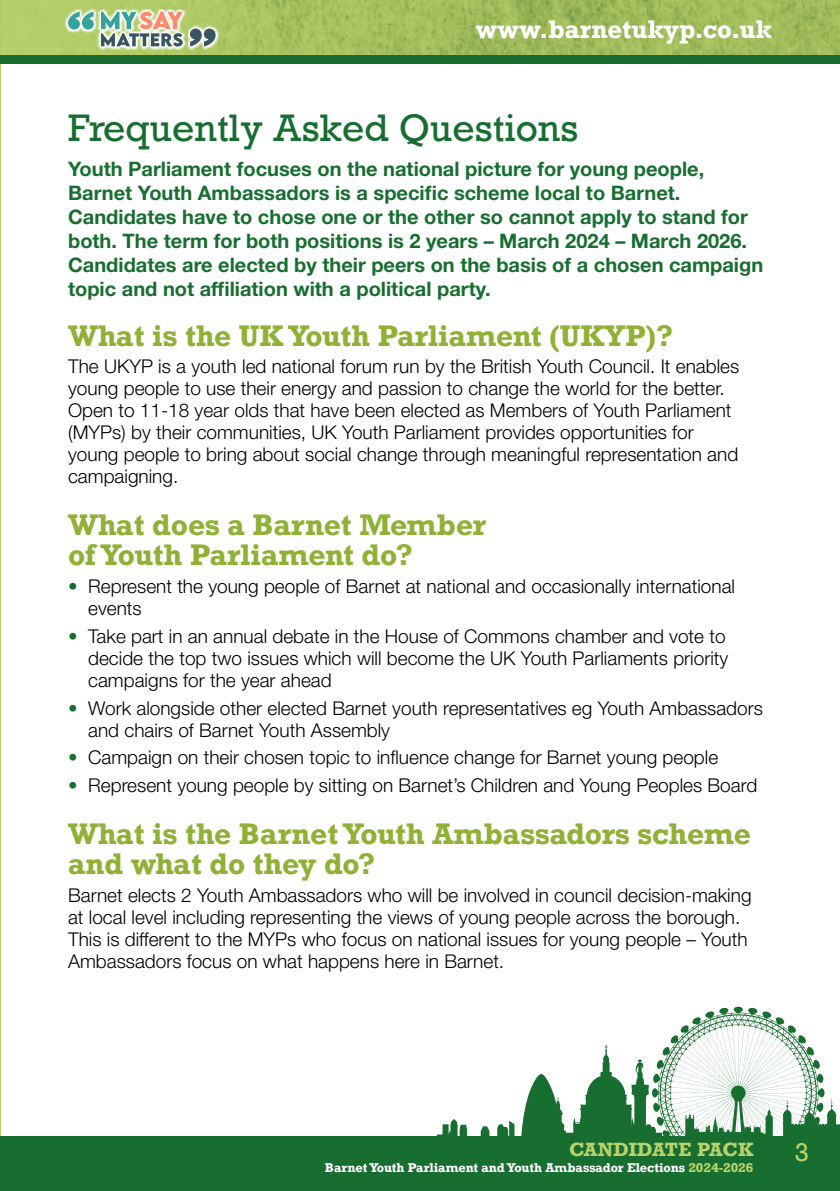
<style>
.page{position:relative;width:840px;height:1191px;background:#fff}
.page>*{position:absolute;margin:0;border:0;box-sizing:border-box;transform-origin:0 0}
.t1{font:36px "Rockwell";color:#186e30}
.t2{font:700 28px/30px "Rockwell";color:#90b135}
.t3{font:700 24px "Rockwell";color:#fff}
.t4{font:24px "Rockwell";color:#b9d36c}
.t5{font:700 20px/24px "Helvetica Neue LT Std";color:#186e30}
.t6{font:300 19px/22px "Helvetica Neue LT Std";color:#000}
.t7{font:700 18px "Rockwell";letter-spacing:-.015em;color:#b9d36c}
.t8{font:700 12px "Rockwell";color:#fff}
.s1{color:#186e30}
.s2{color:#b9d36c}
</style>
<div class="page">
<img style="left:0;top:0;width:839px;height:55px">
<hr style="left:0;top:61px;width:1px;height:1130px;background:#b9d36c">
<div style="left:0;top:55px;width:839px;height:9px;background:#186e30"></div>
<div style="left:0;top:1136px;width:839px;height:55px;background:#186e30"></div>
<svg style="left:436px;top:1119px;width:32px;height:17px"></svg>
<svg style="left:480px;top:1126px;width:9px;height:10px"></svg>
<svg style="left:497px;top:1006px;width:342px;height:130px"></svg>
<svg style="left:64px;top:7px;width:156px;height:42px;background:#c0d486"></svg>
<svg style="left:101px;top:12px;width:81px;height:34px;background:#b1b6a7"></svg>
<svg style="left:68px;top:12px;width:26px;height:18px"></svg>
<svg style="left:190px;top:29px;width:25px;height:17px"></svg>
<p class="t3" style="left:475px;top:14px;width:298px">www.barnetukyp.co.uk</p>
<p class="t1" style="left:68px;top:105px;width:512px">Frequently Asked Questions</p>
<p class="t5" style="left:68px;top:156px;width:696px">Youth Parliament focuses on the national picture for young people, Barnet Youth Ambassadors is a specific scheme local to Barnet.<br>Candidates have to chose one or the other so cannot apply to stand for both. The term for both positions is 2 years – March 2024 – March 2026.<br>Candidates are elected by their peers on the basis of a chosen campaign topic and not affiliation with a political party.</p>
<p class="t2" style="left:68px;top:320px;width:606px">What is the UK Youth Parliament (UKYP)?</p>
<p class="t6" style="left:68px;top:355px;width:672px">The UKYP is a youth led national forum run by the British Youth Council. It enables young people to use their energy and passion to change the world for the better.<br>Open to 11-18 year olds that have been elected as Members of Youth Parliament (MYPs) by their communities, UK Youth Parliament provides opportunities for young people to bring about social change through meaningful representation and campaigning.</p>
<p class="t2" style="left:68px;top:510px;width:420px">What does a Barnet Member of Youth Parliament do?</p>
<p class="t6" style="left:88px;top:575px;width:648px;text-indent:-20px"><span class="s1">•</span> Represent the young people of Barnet at national and occasionally international events</p>
<p class="t6" style="left:88px;top:624px;width:641px;text-indent:-20px"><span class="s1">•</span> Take part in an annual debate in the House of Commons chamber and vote to decide the top two issues which will become the UK Youth Parliaments priority campaigns for the year ahead</p>
<p class="t6" style="left:88px;top:696px;width:675px;text-indent:-20px"><span class="s1">•</span> Work alongside other elected Barnet youth representatives eg Youth Ambassadors and chairs of Barnet Youth Assembly</p>
<p class="t6" style="left:68px;top:746px;width:651px"><span class="s1">•</span> Campaign on their chosen topic to influence change for Barnet young people</p>
<p class="t6" style="left:68px;top:773px;width:690px"><span class="s1">•</span> Represent young people by sitting on Barnet’s Children and Young Peoples Board</p>
<p class="t2" style="left:68px;top:818px;width:683px">What is the Barnet Youth Ambassadors scheme and what do they do?</p>
<p class="t6" style="left:68px;top:883px;width:684px">Barnet elects 2 Youth Ambassadors who will be involved in council decision-making at local level including representing the views of young people across the borough.<br>This is different to the MYPs who focus on national issues for young people – Youth Ambassadors focus on what happens here in Barnet.</p>
<p class="t7" style="left:568px;top:1138px;width:186px">CANDIDATE PACK</p>
<p class="t8" style="left:325px;top:1160px;width:430px">Barnet Youth Parliament and Youth Ambassador Elections <span class="s2">2024-2026</span></p>
<p class="t4" style="left:794px;top:1137px;width:16px">3</p>
</div>
